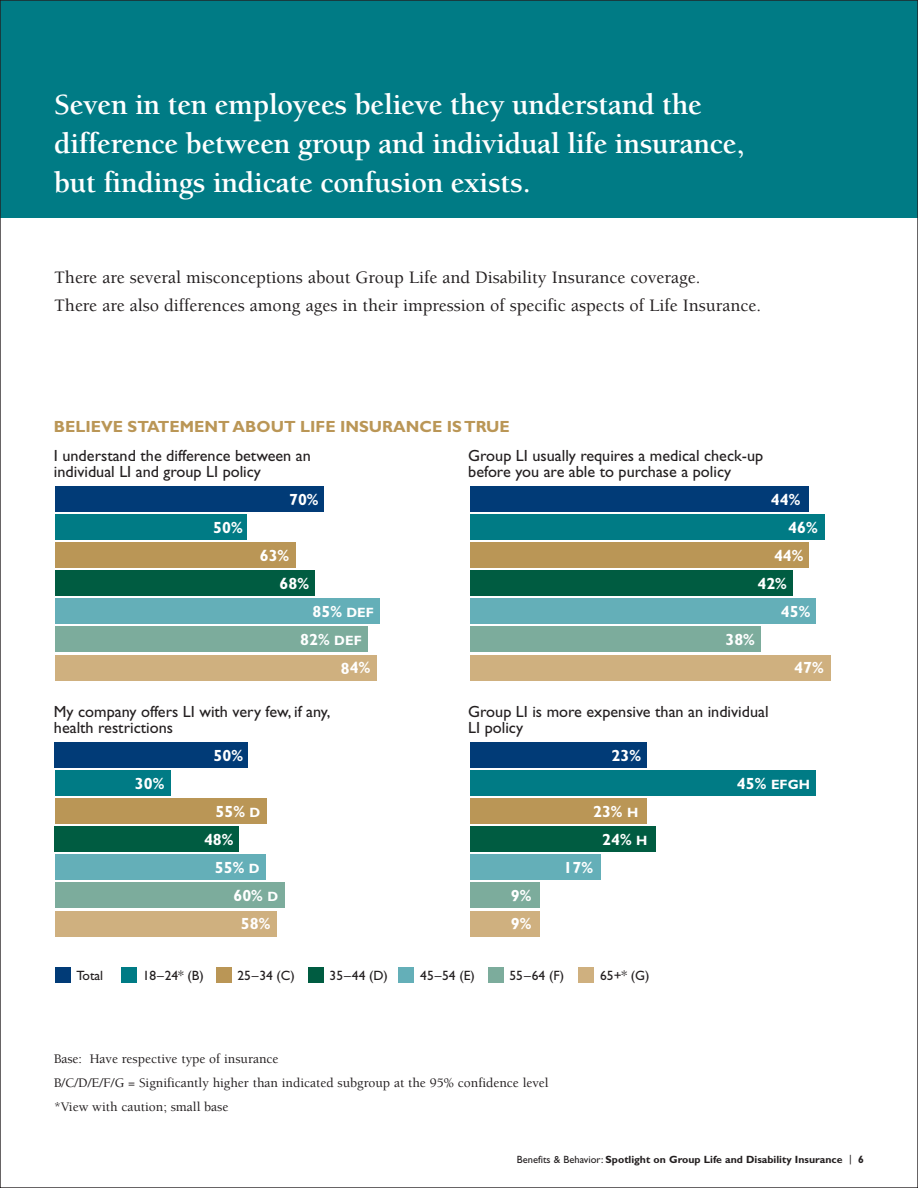
<style>
.page{position:relative;width:918px;height:1188px;background:#fff}
.page>*{position:absolute;margin:0;border:0;box-sizing:border-box;transform-origin:0 0}
.t1{font:700 30px/39px "Berkeley";letter-spacing:-.01em;color:#fff}
.t2{font:500 18px/28.5px "Berkeley";color:#231f20}
.t3{font:16.2px/16.8px "Gill Sans";color:#231f20}
.t4{font:700 16.2px/28.2px "Gill Sans";color:#fff}
.t5{font:700 16.2px "Gill Sans";color:#ba9656}
.t6{font:500 13.5px/24px "Berkeley";color:#231f20}
.t7{font:13.5px "Gill Sans";color:#231f20}
.t8{font:700 13.5px "Gill Sans";color:#fff}
.t9{font:700 10.5px "Gill Sans";color:#231f20}
.s1{font-size:13.5px}
.s2{font-size:16.2px}
.s3{font-weight:400}
</style>
<div class="page">
<div style="left:0;top:0;width:918px;height:217px;background:#007b85"></div>
<div style="left:55px;top:543px;width:241px;height:25px;background:#ba9656"></div>
<div style="left:55px;top:515px;width:191px;height:25px;background:#007b85"></div>
<div style="left:55px;top:487px;width:269px;height:25px;background:#013b77"></div>
<div style="left:55px;top:627px;width:313px;height:25px;background:#7cac9c"></div>
<div style="left:55px;top:599px;width:325px;height:25px;background:#64afb8"></div>
<div style="left:55px;top:571px;width:260px;height:25px;background:#005c41"></div>
<div style="left:55px;top:655px;width:322px;height:25px;background:#cfb07f"></div>
<div style="left:55px;top:799px;width:211px;height:25px;background:#ba9656"></div>
<div style="left:55px;top:771px;width:116px;height:25px;background:#007b85"></div>
<div style="left:55px;top:743px;width:193px;height:25px;background:#013b77"></div>
<div style="left:55px;top:883px;width:229px;height:25px;background:#7cac9c"></div>
<div style="left:55px;top:855px;width:211px;height:25px;background:#64afb8"></div>
<div style="left:55px;top:827px;width:184px;height:25px;background:#005c41"></div>
<div style="left:55px;top:911px;width:222px;height:25px;background:#cfb07f"></div>
<div style="left:470px;top:543px;width:339px;height:25px;background:#ba9656"></div>
<div style="left:470px;top:515px;width:355px;height:25px;background:#007b85"></div>
<div style="left:470px;top:487px;width:338px;height:25px;background:#013b77"></div>
<div style="left:470px;top:627px;width:291px;height:25px;background:#7cac9c"></div>
<div style="left:470px;top:599px;width:346px;height:25px;background:#64afb8"></div>
<div style="left:470px;top:571px;width:323px;height:25px;background:#005c41"></div>
<div style="left:470px;top:655px;width:360px;height:25px;background:#cfb07f"></div>
<div style="left:470px;top:799px;width:177px;height:25px;background:#ba9656"></div>
<div style="left:470px;top:771px;width:346px;height:25px;background:#007b85"></div>
<div style="left:470px;top:743px;width:177px;height:25px;background:#013b77"></div>
<div style="left:470px;top:883px;width:69px;height:25px;background:#7cac9c"></div>
<div style="left:470px;top:855px;width:130px;height:25px;background:#64afb8"></div>
<div style="left:470px;top:827px;width:185px;height:25px;background:#005c41"></div>
<div style="left:470px;top:911px;width:69px;height:25px;background:#cfb07f"></div>
<div style="left:55px;top:967px;width:15px;height:16px;background:#013b77"></div>
<div style="left:121px;top:967px;width:16px;height:15px;background:#007b85"></div>
<div style="left:216px;top:967px;width:15px;height:16px;background:#ba9656"></div>
<div style="left:308px;top:967px;width:16px;height:16px;background:#005c41"></div>
<div style="left:399px;top:967px;width:15px;height:15px;background:#64afb8"></div>
<div style="left:488px;top:967px;width:16px;height:16px;background:#7cac9c"></div>
<div style="left:578px;top:967px;width:16px;height:16px;background:#cfb07f"></div>
<h1 class="t1" style="left:54px;top:88px;width:692px">Seven in ten employees believe they understand the difference between group and individual life insurance, but findings indicate confusion exists.</h1>
<p class="t2" style="left:54px;top:264px;width:709px">There are several misconceptions about Group Life and Disability Insurance coverage.<br>There are also differences among ages in their impression of specific aspects of Life Insurance.</p>
<p class="t5" style="left:54px;top:421px;width:458px">BELIEVE STATEMENT ABOUT LIFE INSURANCE IS TRUE</p>
<p class="t3" style="left:54px;top:448px;width:258px">I understand the difference between an individual LI and group LI policy</p>
<p class="t4" style="left:289px;top:487px;width:31px">70%</p>
<p class="t4" style="left:213px;top:515px;width:31px">50%</p>
<p class="t4" style="left:280px;top:543px;width:31px;text-indent:-20px">63%<br>68%</p>
<p class="t4" style="left:300px;top:599px;width:75px;text-indent:12px">85% <span class="s1">DEF<br></span>82% <span class="s1">DEF</span></p>
<p class="t3" style="left:54px;top:704px;width:278px">My company offers LI with very few, if any, health restrictions</p>
<p class="t4" style="left:213px;top:743px;width:31px">50%</p>
<p class="t4" style="left:135px;top:771px;width:31px">30%</p>
<p class="t4" style="left:204px;top:799px;width:58px;text-indent:12px">55% <span class="s1">D<br></span>48%</p>
<p class="t4" style="left:215px;top:855px;width:46px">55% <span class="s1">D</span></p>
<p class="t4" style="left:233px;top:883px;width:46px">60% <span class="s1">D</span></p>
<p class="t4" style="left:241px;top:911px;width:31px">58%</p>
<p class="t3" style="left:468px;top:448px;width:297px">Group LI usually requires a medical check-up before you are able to purchase a policy</p>
<p class="t4" style="left:771px;top:487px;width:31px">44%</p>
<p class="t4" style="left:788px;top:515px;width:31px">46%</p>
<p class="t4" style="left:774px;top:543px;width:31px">44%</p>
<p class="t4" style="left:757px;top:571px;width:31px">42%</p>
<p class="t4" style="left:781px;top:599px;width:31px">45%</p>
<p class="t4" style="left:725px;top:627px;width:31px">38%</p>
<p class="t3" style="left:468px;top:704px;width:302px">Group LI is more expensive than an individual<br>LI policy</p>
<p class="t4" style="left:612px;top:743px;width:31px">23%</p>
<p class="t4" style="left:794px;top:655px;width:31px">47%</p>
<p class="t4" style="left:511px;top:883px;width:22px">9%</p>
<p class="t4" style="left:511px;top:911px;width:22px">9%</p>
<p class="t4" style="left:593px;top:799px;width:56px;text-align:center">23% <span class="s1">H<br></span>24% <span class="s1">H</span></p>
<p class="t4" style="left:563px;top:855px;width:31px">17%</p>
<p class="t8" style="left:737px;top:779px;width:74px"><span class="s2">45%</span> EFGH</p>
<p class="t7" style="left:76px;top:971px;width:20px">Tot</p>
<p class="t7" style="left:143px;top:970px;width:63px">18–24* (B)</p>
<p class="t7" style="left:237px;top:971px;width:59px">25–34 (C)</p>
<p class="t7" style="left:330px;top:971px;width:60px">35–44 (D)</p>
<p class="t7" style="left:420px;top:970px;width:56px">45–54 (E)</p>
<p class="t7" style="left:510px;top:971px;width:52px">55–64 (F</p>
<p class="t7" style="left:600px;top:971px;width:51px">65+* (G)</p>
<p class="t6" style="left:54px;top:1047px;width:496px">Base: Have respective type of insurance<br>B/C/D/E/F/G = Significantly higher than indicated subgroup at the 95% confidence level *View with caution; small base</p>
<p class="t7" style="left:73px;top:1071px;width:69px">Don’t Know</p>
<p class="t7" style="left:182px;top:1071px;width:36px">Never</p>
<p class="t7" style="left:257px;top:1071px;width:118px">Less Than Once a Yea</p>
<p class="t7" style="left:420px;top:1071px;width:62px">Once a Yea</p>
<p class="t9" style="left:517px;top:1156px;width:349px"><span class="s3">Benefits &amp; Behavior:</span> Spotlight on Group Life and Disability Insurance <span class="s3">|</span> 6</p>
</div>
